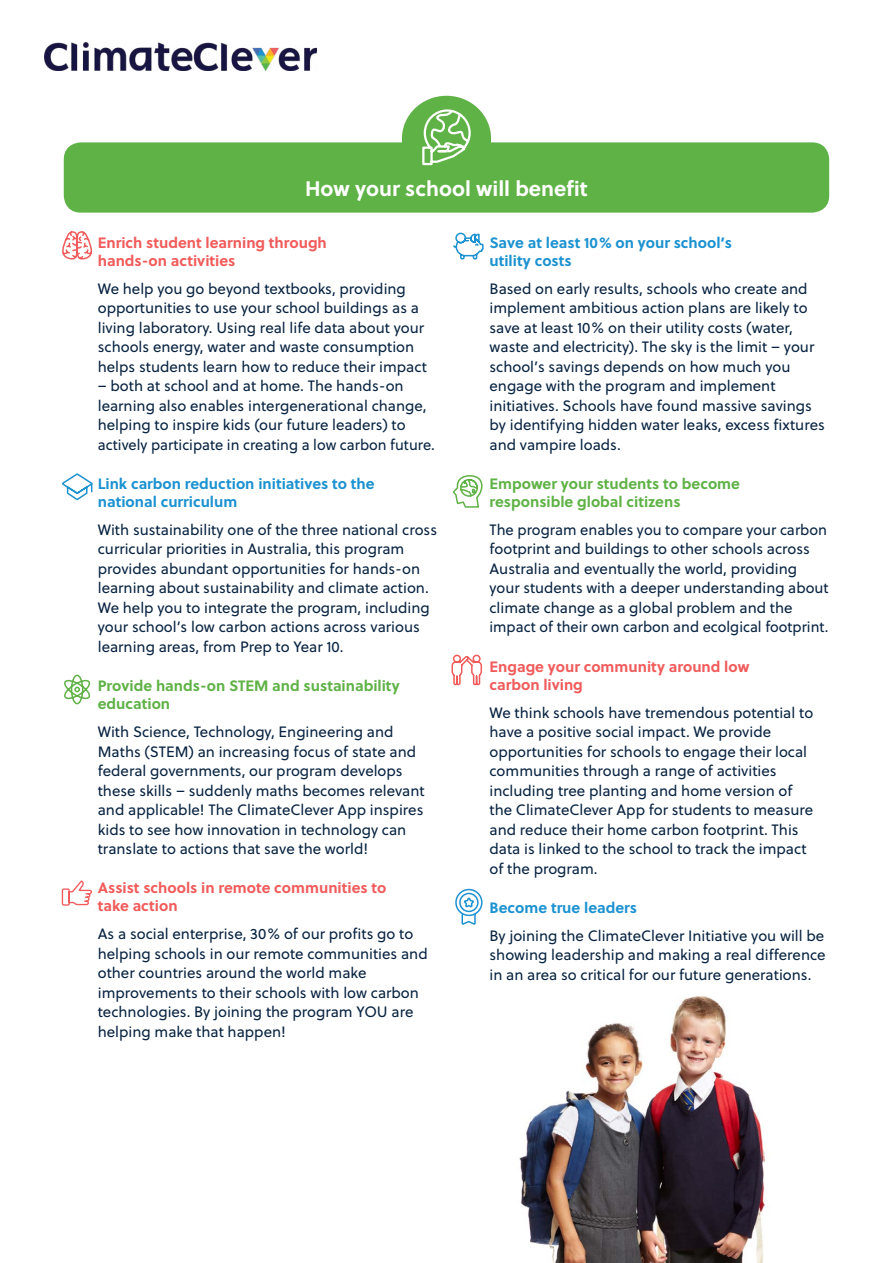
<style>
.page{position:relative;width:893px;height:1263px;background:#fff}
.page>*{position:absolute;margin:0;border:0;box-sizing:border-box;transform-origin:0 0}
.t1{font:700 21px "Soleil";color:#fff}
.t2{font:15px/19.5px "Soleil";color:#082341}
.t3{font:700 15px/18px "Soleil";color:#f15b5b}
.t4{font:700 15px/18px "Soleil";color:#1c92d1}
.t5{font:700 15px/18px "Soleil";color:#5fb246}
</style>
<div class="page">
<img style="left:44px;top:42px;width:272px;height:29px">
<img style="left:519px;top:996px;width:247px;height:267px">
<div style="left:64px;top:142px;width:765px;height:71px;background:#5fb246;border-radius:17px"></div>
<div style="left:402px;top:96px;width:89px;height:86px;background:#5fb246;border-radius:50%"></div>
<svg style="left:422px;top:109px;width:49px;height:57px"></svg>
<svg style="left:452px;top:475px;width:31px;height:33px"></svg>
<svg style="left:453px;top:232px;width:31px;height:28px"></svg>
<svg style="left:455px;top:888px;width:28px;height:37px"></svg>
<svg style="left:62px;top:231px;width:31px;height:29px"></svg>
<svg style="left:62px;top:473px;width:31px;height:28px"></svg>
<svg style="left:61px;top:880px;width:31px;height:26px"></svg>
<svg style="left:451px;top:654px;width:31px;height:32px"></svg>
<svg style="left:64px;top:674px;width:27px;height:31px"></svg>
<h1 class="t1" style="left:305px;top:172px;width:284px">How your school will benefit</h1>
<p class="t3" style="left:98px;top:232px;width:231px">Enrich student learning through hands-on activities</p>
<p class="t2" style="left:98px;top:278px;width:331px">We help you go beyond textbooks, providing opportunities to use your school buildings as a living laboratory. Using real life data about your schools energy, water and waste consumption helps students learn how to reduce their impact</p>
<p class="t2" style="left:98px;top:376px;width:338px">– both at school and at home. The hands-on learning also enables intergenerational change, helping to inspire kids (our future leaders) to actively participate in creating a low carbon future.</p>
<p class="t4" style="left:98px;top:474px;width:278px">Link carbon reduction initiatives to the national curriculum</p>
<p class="t2" style="left:98px;top:519px;width:341px">With sustainability one of the three national cross curricular priorities in Australia, this program provides abundant opportunities for hands-on learning about sustainability and climate action.<br>We help you to integrate the program, including your school’s low carbon actions across various learning areas, from Prep to Year 10.</p>
<p class="t5" style="left:98px;top:676px;width:304px">Provide hands-on STEM and sustainability education</p>
<p class="t2" style="left:98px;top:722px;width:328px">With Science, Technology, Engineering and Maths (STEM) an increasing focus of state and federal governments, our program develops these skills – suddenly maths becomes relevant and applicable! The ClimateClever App inspires kids to see how innovation in technology can translate to actions that save the world!</p>
<p class="t3" style="left:98px;top:878px;width:290px">Assist schools in remote communities to take action</p>
<p class="t2" style="left:98px;top:924px;width:331px">As a social enterprise, 30% of our profits go to helping schools in our remote communities and other countries around the world make improvements to their schools with low carbon technologies. By joining the program YOU are helping make that happen!</p>
<p class="t4" style="left:489px;top:232px;width:244px">Save at least 10% on your school’s utility costs</p>
<p class="t2" style="left:489px;top:278px;width:337px">Based on early results, schools who create and implement ambitious action plans are likely to save at least 10% on their utility costs (water, waste and electricity). The sky is the limit – your school’s savings depends on how much you engage with the program and implement initiatives. Schools have found massive savings by identifying hidden water leaks, excess fixtures and vampire loads.</p>
<p class="t5" style="left:489px;top:474px;width:252px">Empower your students to become responsible global citizens</p>
<p class="t2" style="left:489px;top:519px;width:341px">The program enables you to compare your carbon footprint and buildings to other schools across Australia and eventually the world, providing your students with a deeper understanding about climate change as a global problem and the impact of their own carbon and ecolgical footprint.</p>
<p class="t3" style="left:489px;top:657px;width:261px">Engage your community around low carbon living</p>
<p class="t2" style="left:489px;top:702px;width:325px">We think schools have tremendous potential to have a positive social impact. We provide opportunities for schools to engage their local communities through a range of activities including tree planting and home version of the ClimateClever App for students to measure and reduce their home carbon footprint. This data is linked to the school to track the impact of the program.</p>
<p class="t4" style="left:489px;top:898px;width:149px">Become true leaders</p>
<p class="t2" style="left:489px;top:925px;width:338px;text-align:justify">By joining the ClimateClever Initiative you will be showing leadership and making a real difference in an area so critical for our future generations.</p>
</div>
